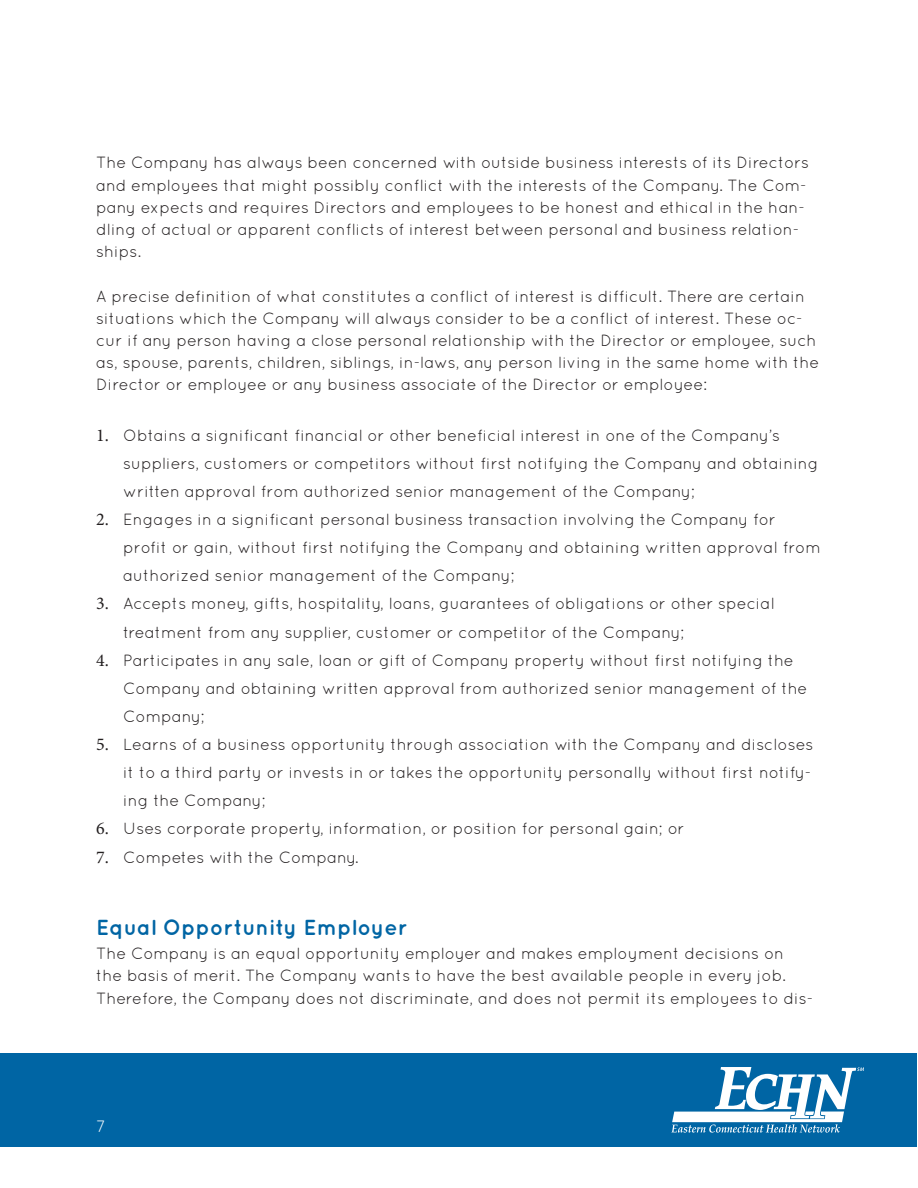
<style>
.page{position:relative;width:918px;height:1188px;background:#fff}
.page>*{position:absolute;margin:0;border:0;box-sizing:border-box;transform-origin:0 0}
.t1{font:700 21.75px "Quicksand";letter-spacing:.005em;color:#0065a4}
.t2{font:16.5px "Quicksand";color:#fff}
.t3{font:16.2px/22.2px "Quicksand";color:#231f20}
.s1{font-family:"Minion Pro";font-size:18px}
</style>
<div class="page">
<div style="left:0;top:1053px;width:917px;height:94px;background:#0065a4"></div>
<svg style="left:671px;top:1067px;width:193px;height:66px"></svg>
<p class="t3" style="left:96px;top:151px;width:714px">The Company has always been concerned with outside business interests of its Directors and employees that might possibly conflict with the interests of the Company. The Com&shy;pany expects and requires Directors and employees to be honest and ethical in the han&shy;dling of actual or apparent conflicts of interest between personal and business relation&shy;ships.</p>
<p class="t3" style="left:96px;top:285px;width:724px">A precise definition of what constitutes a conflict of interest is difficult. There are certain situations which the Company will always consider to be a conflict of interest. These oc&shy;cur if any person having a close personal relationship with the Director or employee, such as, spouse, parents, children, siblings, in-laws, any person living in the same home with the Director or employee or any business associate of the Director or employee:</p>
<p class="t3" style="left:123px;top:421px;width:697px;line-height:28.2px;text-indent:-27px"><span class="s1">1.</span> Obtains a significant financial or other beneficial interest in one of the Company’s suppliers, customers or competitors without first notifying the Company and obtaining written approval from authorized senior management of the Company;</p>
<p class="t3" style="left:123px;top:505px;width:699px;line-height:28.2px;text-indent:-27px"><span class="s1">2.</span> Engages in a significant personal business transaction involving the Company for profit or gain, without first notifying the Company and obtaining written approval from authorized senior management of the Company;</p>
<p class="t3" style="left:123px;top:590px;width:653px;line-height:28.2px;text-indent:-27px"><span class="s1">3.</span> Accepts money, gifts, hospitality, loans, guarantees of obligations or other special treatment from any supplier, customer or competitor of the Company;</p>
<p class="t3" style="left:123px;top:646px;width:686px;line-height:28.2px;text-indent:-27px"><span class="s1">4.</span> Participates in any sale, loan or gift of Company property without first notifying the<br>Company and obtaining written approval from authorized senior management of the<br>Company;</p>
<p class="t3" style="left:123px;top:730px;width:692px;line-height:28.2px;text-indent:-27px"><span class="s1">5.</span> Learns of a business opportunity through association with the Company and discloses it to a third party or invests in or takes the opportunity personally without first notify&shy;ing the Company;</p>
<p class="t3" style="left:96px;top:818px;width:590px"><span class="s1">6.</span> Uses corporate property, information, or position for personal gain; or</p>
<p class="t3" style="left:96px;top:846px;width:264px"><span class="s1">7.</span> Competes with the Company.</p>
<p class="t1" style="left:96px;top:914px;width:313px">Equal Opportunity Employer</p>
<p class="t3" style="left:96px;top:942px;width:719px">The Company is an equal opportunity employer and makes employment decisions on the basis of merit. The Company wants to have the best available people in every job.<br>Therefore, the Company does not discriminate, and does not permit its employees to dis-</p>
<p class="t2" style="left:96px;top:1117px;width:11px">7</p>
</div>
